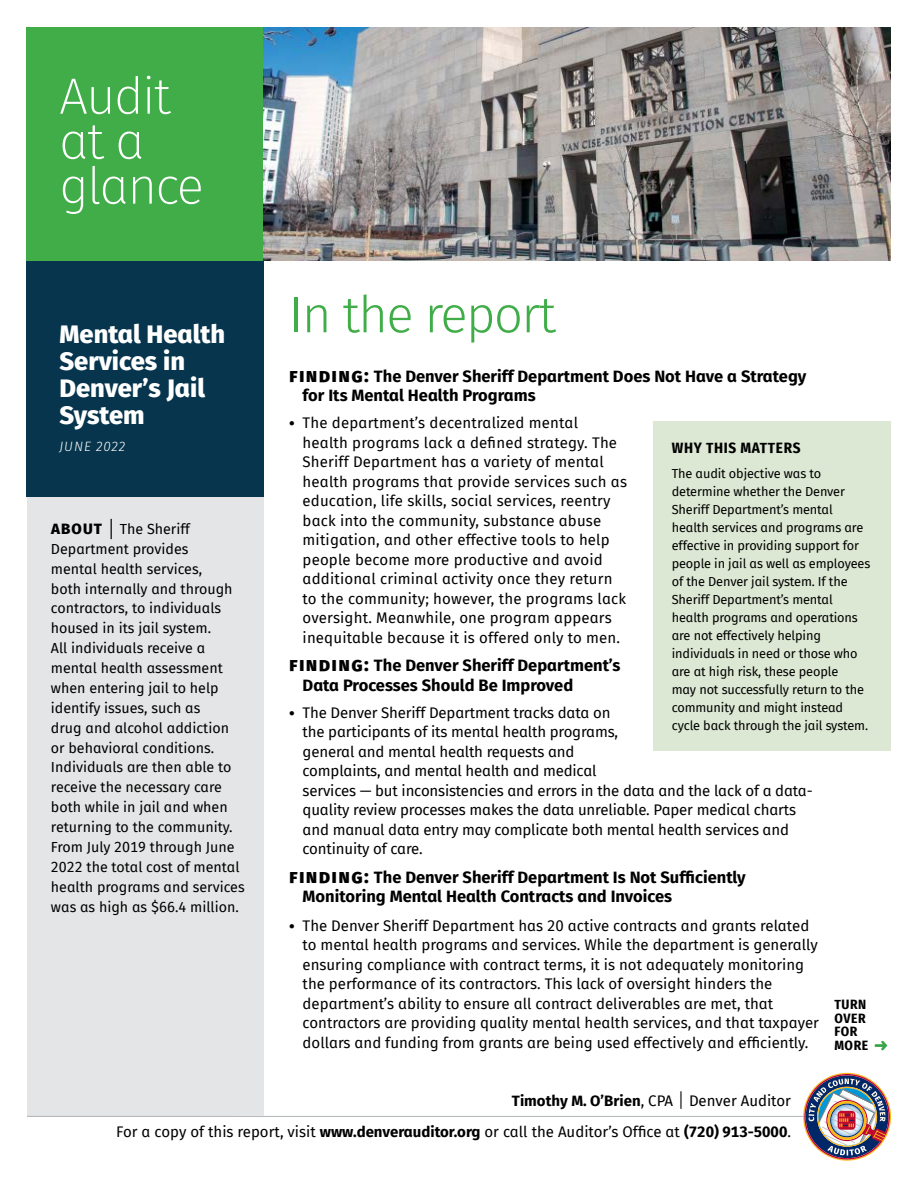
<style>
.page{position:relative;width:918px;height:1188px;background:#fff}
.page>*{position:absolute;margin:0;border:0;box-sizing:border-box;transform-origin:0 0}
.TAG{font:200 51px "Fira Sans";letter-spacing:-.035em;color:#fff}
.In_the_report{font:300 51px "Fira Sans";letter-spacing:-.035em;color:#41ad49}
.Audit_Title{font:800 25.5px/27px "Fira Sans";color:#fff}
.Finding_Text{font:700 16.5px/19.5px "Fira Sans";color:#000}
.Bullet_Text{font:15px/19.5px "Fira Sans";color:#000}
.Finding_Text-2{font:15px/19.5px "Fira Sans";color:#000}
.Info_Head{font:700 15px "Fira Sans Condensed";letter-spacing:.045em;color:#000}
.About_Block_1{font:14.25px/20px "Fira Sans";color:#000}
.t1{font:700 13.5px/13.5px "Fira Sans Condensed";letter-spacing:.045em;color:#000}
.Date{font:italic 300 13.5px "Fira Sans";letter-spacing:.065em;color:#fff}
.Info_Text{font:12.75px/18px "Fira Sans";letter-spacing:-.01em;color:#000}
.s1{font-weight:800;font-size:15px}
.s2{font-weight:300;font-size:22.5px}
.s3{font-weight:800;font-size:19.5px}
.s4{font-weight:700}
.s5{font-weight:300;font-size:19.5px}
</style>
<div class="page">
<div style="left:27px;top:496px;width:237px;height:620px;background:#e4e5e6"></div>
<div style="left:27px;top:27px;width:237px;height:235px;background:#41ad49"></div>
<div style="left:27px;top:261px;width:237px;height:235px;background:#06354d"></div>
<img style="left:264px;top:27px;width:627px;height:234px">
<svg style="left:875px;top:1041px;width:12px;height:9px"></svg>
<div style="left:654px;top:422px;width:237px;height:330px;background:#dce8d3"></div>
<hr style="left:27px;top:1116px;width:820px;height:1px;background:#b1b4b6">
<img style="left:803px;top:1073px;width:88px;height:88px">
<h1 class="TAG" style="left:59px;top:60px;width:113px">Audit</h1>
<h1 class="TAG" style="left:59px;top:105px;width:87px">at a</h1>
<h1 class="TAG" style="left:59px;top:150px;width:146px">glance</h1>
<h2 class="Audit_Title" style="left:59px;top:319px;width:167px">Mental Health<br>Services in<br>Denver’s Jail<br>System</h2>
<p class="Date" style="left:59px;top:437px;width:67px">JUNE 2022</p>
<p class="About_Block_1" style="left:51px;top:519px;width:195px"><span class="s1">ABOUT</span> <span class="s2">|</span> The Sheriff<br>Department provides<br>mental health services,<br>both internally and through contractors, to individuals housed in its jail system.<br>All individuals receive a mental health assessment when entering jail to help identify issues, such as<br>drug and alcohol addiction or behavioral conditions.<br>Individuals are then able to receive the necessary care both while in jail and when returning to the community.<br>From July 2019 through June<br>2022 the total cost of mental health programs and services was as high as $66.4 million.</p>
<h1 class="In_the_report" style="left:289px;top:278px;width:268px">In the report</h1>
<p class="Finding_Text" style="left:303px;top:365px;width:505px;text-indent:-13px"><span class="s3">finding:</span> The Denver Sheriff Department Does Not Have a Strategy for Its Mental Health Programs</p>
<p class="Bullet_Text" style="left:303px;top:413px;width:326px;text-indent:-14px">● The department’s decentralized mental health programs lack a defined strategy. The Sheriff Department has a variety of mental health programs that provide services such as education, life skills, social services, reentry back into the community, substance abuse mitigation, and other effective tools to help people become more productive and avoid additional criminal activity once they return to the community; however, the programs lack oversight. Meanwhile, one program appears inequitable because it is offered only to men.</p>
<p class="Finding_Text" style="left:303px;top:655px;width:319px;text-indent:-13px"><span class="s3">finding:</span> The Denver Sheriff Department’s<br>Data Processes Should Be Improved</p>
<p class="Bullet_Text" style="left:303px;top:702px;width:512px;text-indent:-14px">● The Denver Sheriff Department tracks data on<br>the participants of its mental health programs,<br>general and mental health requests and<br>complaints, and mental health and medical<br>services — but inconsistencies and errors in the data and the lack of a data&shy;quality review processes makes the data unreliable. Paper medical charts and manual data entry may complicate both mental health services and continuity of care.</p>
<p class="Finding_Text" style="left:303px;top:866px;width:445px;text-indent:-13px"><span class="s3">finding:</span> The Denver Sheriff Department Is Not Sufficiently<br>Monitoring Mental Health Contracts and Invoices</p>
<p class="Finding_Text-2" style="left:303px;top:915px;width:518px;text-indent:-14px">● The Denver Sheriff Department has 20 active contracts and grants related to mental health programs and services. While the department is generally ensuring compliance with contract terms, it is not adequately monitoring the performance of its contractors. This lack of oversight hinders the department’s ability to ensure all contract deliverables are met, that contractors are providing quality mental health services, and that taxpayer dollars and funding from grants are being used effectively and efficiently.</p>
<p class="Info_Head" style="left:672px;top:435px;width:130px">WHY THIS MATTERS</p>
<p class="Info_Text" style="left:672px;top:465px;width:200px">The audit objective was to determine whether the Denver<br>Sheriff Department’s mental health services and programs are effective in providing support for people in jail as well as employees of the Denver jail system. If the<br>Sheriff Department’s mental health programs and operations are not effectively helping individuals in need or those who are at high risk, these people<br>may not successfully return to the community and might instead cycle back through the jail system.</p>
<p class="t1" style="left:834px;top:997px;width:35px">TURN<br>OVER<br>FOR<br>MORE</p>
<p class="Bullet_Text" style="left:512px;top:1090px;width:281px"><span class="s4">Timothy M. O’Brien</span>, CPA <span class="s5">|</span> Denver Auditor</p>
<p class="Bullet_Text" style="left:116px;top:1122px;width:676px">For a copy of this report, visit <span class="s4">www.denverauditor.org</span> or call the Auditor’s Office at <span class="s4">(720) 913-5000</span>.</p>
</div>
